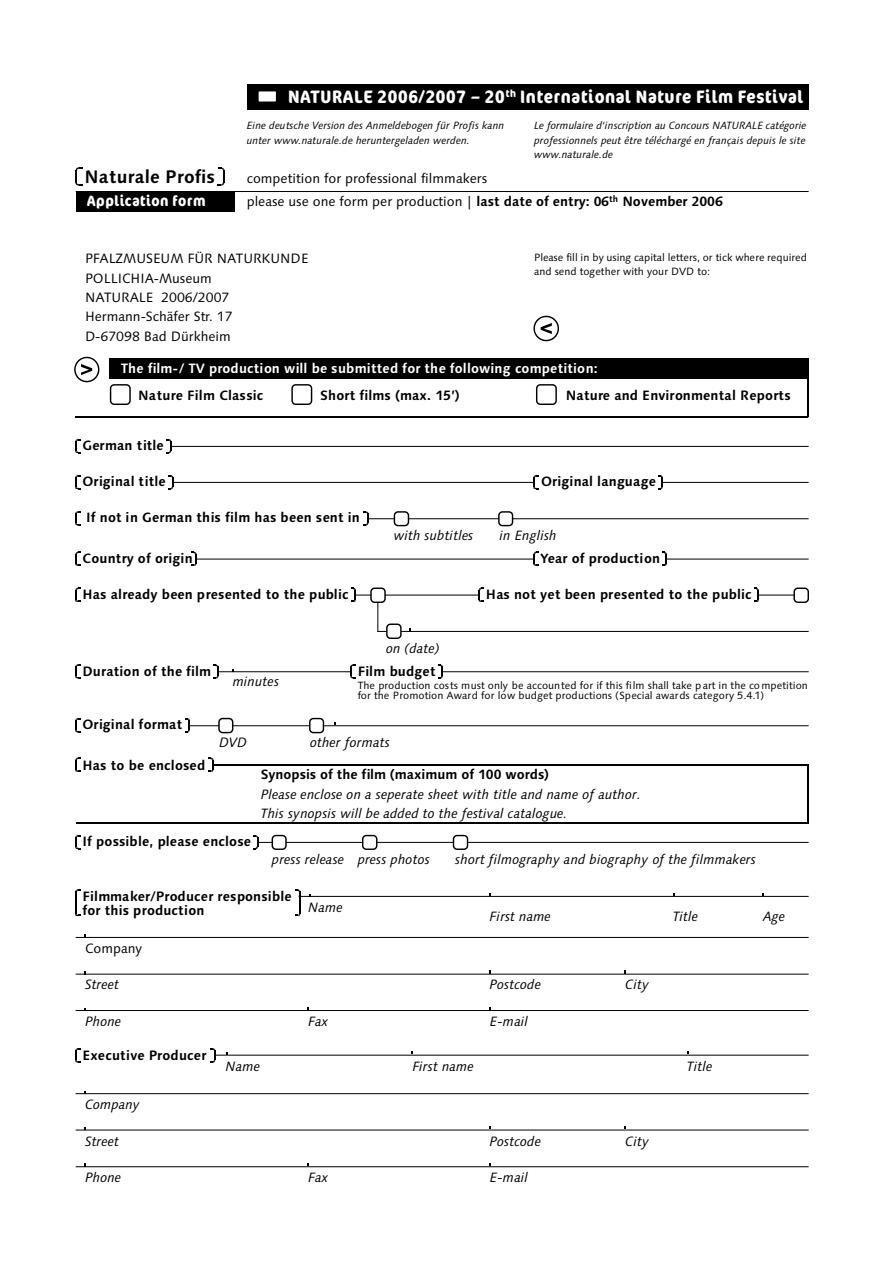
<style>
.page{position:relative;width:893px;height:1263px;background:#fff}
.page>*{position:absolute;margin:0;border:0;box-sizing:border-box;transform-origin:0 0}
.t1{font:700 condensed 18px "Cocon";letter-spacing:.04em;color:#fff}
.t2{font:700 18px "Linotype Syntax";color:#000}
.t3{font:700 condensed 15px "Cocon";letter-spacing:.045em;color:#fff}
.t4{font:700 13.5px/13.4px "Linotype Syntax";color:#000}
.t5{font:italic 13.5px/19.5px "Linotype Syntax";color:#000}
.t6{font:13.5px/19.5px "Linotype Syntax";color:#000}
.t7{font:700 13.5px "Linotype Syntax";color:#fff}
.t8{font:10.5px/14.7px "Linotype Syntax";color:#000}
.t9{font:italic 10.5px/15px "Linotype Syntax";color:#000}
.s1{font-weight:700}
</style>
<div class="page">
<div style="left:247px;top:85px;width:561px;height:25px;background:#000"></div>
<hr style="left:76px;top:191px;width:732px;height:1px;background:#000">
<div style="left:76px;top:192px;width:159px;height:20px;background:#000"></div>
<svg style="left:533px;top:315px;width:26px;height:27px"></svg>
<hr style="left:367px;top:518px;width:441px;height:1px;background:#000">
<svg style="left:393px;top:511px;width:17px;height:16px"></svg>
<svg style="left:497px;top:511px;width:17px;height:16px"></svg>
<hr style="left:172px;top:482px;width:636px;height:1px;background:#000">
<hr style="left:195px;top:559px;width:613px;height:1px;background:#000">
<hr style="left:377px;top:602px;width:1px;height:30px;background:#000">
<hr style="left:377px;top:631px;width:431px;height:1px;background:#000">
<svg style="left:385px;top:623px;width:17px;height:16px"></svg>
<hr style="left:217px;top:671px;width:591px;height:1px;background:#000">
<hr style="left:355px;top:595px;width:453px;height:1px;background:#000">
<svg style="left:369px;top:587px;width:17px;height:17px"></svg>
<svg style="left:792px;top:587px;width:17px;height:16px"></svg>
<hr style="left:189px;top:725px;width:619px;height:1px;background:#000">
<svg style="left:217px;top:717px;width:17px;height:17px"></svg>
<svg style="left:308px;top:717px;width:17px;height:17px"></svg>
<hr style="left:298px;top:896px;width:510px;height:1px;background:#000">
<hr style="left:76px;top:937px;width:732px;height:1px;background:#000">
<hr style="left:76px;top:1010px;width:732px;height:1px;background:#000">
<hr style="left:76px;top:974px;width:732px;height:1px;background:#000">
<hr style="left:214px;top:1055px;width:594px;height:1px;background:#000">
<hr style="left:76px;top:1093px;width:732px;height:1px;background:#000">
<hr style="left:76px;top:1166px;width:732px;height:1px;background:#000">
<hr style="left:76px;top:1130px;width:732px;height:1px;background:#000">
<hr style="left:257px;top:842px;width:551px;height:1px;background:#000">
<svg style="left:271px;top:834px;width:16px;height:16px"></svg>
<svg style="left:361px;top:834px;width:17px;height:16px"></svg>
<svg style="left:452px;top:834px;width:17px;height:16px"></svg>
<div style="left:109px;top:359px;width:699px;height:20px;background:#000"></div>
<svg style="left:109px;top:384px;width:22px;height:21px"></svg>
<svg style="left:74px;top:356px;width:26px;height:27px"></svg>
<svg style="left:536px;top:384px;width:21px;height:21px"></svg>
<svg style="left:291px;top:384px;width:22px;height:21px"></svg>
<div style="left:351px;top:665px;width:91px;height:16px;background:#fff"></div>
<div style="left:534px;top:552px;width:132px;height:16px;background:#fff"></div>
<div style="left:534px;top:476px;width:128px;height:16px;background:#fff"></div>
<div style="left:479px;top:588px;width:279px;height:16px;background:#fff"></div>
<svg style="left:258px;top:91px;width:18px;height:11px"></svg>
<svg style="left:76px;top:167px;width:6px;height:19px"></svg>
<svg style="left:217px;top:167px;width:8px;height:19px"></svg>
<svg style="left:75px;top:511px;width:5px;height:15px"></svg>
<svg style="left:363px;top:511px;width:6px;height:15px"></svg>
<svg style="left:75px;top:664px;width:5px;height:15px"></svg>
<svg style="left:213px;top:664px;width:6px;height:15px"></svg>
<svg style="left:350px;top:664px;width:5px;height:15px"></svg>
<svg style="left:438px;top:664px;width:5px;height:15px"></svg>
<svg style="left:75px;top:757px;width:5px;height:15px"></svg>
<svg style="left:208px;top:757px;width:6px;height:15px"></svg>
<hr style="left:213px;top:764px;width:595px;height:2px;background:#000">
<hr style="left:807px;top:765px;width:2px;height:58px;background:#000">
<hr style="left:76px;top:822px;width:732px;height:2px;background:#000">
<svg style="left:75px;top:835px;width:5px;height:14px"></svg>
<svg style="left:253px;top:835px;width:6px;height:14px"></svg>
<hr style="left:171px;top:446px;width:637px;height:1px;background:#000">
<svg style="left:75px;top:439px;width:5px;height:14px"></svg>
<svg style="left:166px;top:439px;width:6px;height:14px"></svg>
<svg style="left:75px;top:475px;width:5px;height:14px"></svg>
<svg style="left:168px;top:475px;width:6px;height:14px"></svg>
<svg style="left:75px;top:552px;width:5px;height:14px"></svg>
<svg style="left:192px;top:552px;width:5px;height:14px"></svg>
<svg style="left:533px;top:552px;width:6px;height:14px"></svg>
<svg style="left:662px;top:552px;width:5px;height:14px"></svg>
<svg style="left:533px;top:475px;width:6px;height:14px"></svg>
<svg style="left:658px;top:475px;width:5px;height:14px"></svg>
<svg style="left:75px;top:588px;width:5px;height:14px"></svg>
<svg style="left:351px;top:588px;width:5px;height:14px"></svg>
<svg style="left:478px;top:588px;width:5px;height:14px"></svg>
<svg style="left:754px;top:588px;width:5px;height:14px"></svg>
<svg style="left:75px;top:718px;width:5px;height:15px"></svg>
<svg style="left:185px;top:718px;width:5px;height:15px"></svg>
<hr style="left:75px;top:892px;width:2px;height:22px;background:#000">
<svg style="left:75px;top:889px;width:5px;height:3px"></svg>
<svg style="left:295px;top:889px;width:6px;height:27px"></svg>
<svg style="left:75px;top:1048px;width:5px;height:15px"></svg>
<svg style="left:210px;top:1048px;width:6px;height:15px"></svg>
<hr style="left:806px;top:379px;width:2px;height:38px;background:#000">
<hr style="left:75px;top:416px;width:732px;height:2px;background:#000">
<h1 class="t2" style="left:85px;top:169px;width:132px">Naturale Profis</h1>
<p class="t3" style="left:87px;top:196px;width:120px">Application form</p>
<h1 class="t1" style="left:288px;top:90px;width:516px">NATURALE 2006/2007 – 20<sup>th</sup> International Nature Film Festival</h1>
<p class="t9" style="left:247px;top:118px;width:259px">Eine deutsche Version des Anmeldebogen für Profis kann unter www.naturale.de heruntergeladen werden.</p>
<p class="t9" style="left:534px;top:119px;width:274px;text-align:justify">Le formulaire d‘inscription au Concours NATURALE catégorie professionnels peut être téléchargé en français depuis le site www.naturale.de</p>
<p class="t6" style="left:247px;top:193px;width:477px">please use one form per production | <span class="s1">last date of entry: 06</span><sup>th</sup> <span class="s1">November 2006</span></p>
<p class="t6" style="left:247px;top:170px;width:242px">competition for professional filmmakers</p>
<p class="t6" style="left:85px;top:250px;width:225px">PFALZMUSEUM FÜR NATURKUNDE<br>POLLICHIA-Museum<br>NATURALE 2006/2007<br>Hermann-Schäfer Str. 17<br>D-67098 Bad Dürkheim</p>
<p class="t8" style="left:534px;top:251px;width:274px">Please fill in by using capital letters, or tick where required and send together with your DVD to:</p>
<p class="t7" style="left:121px;top:363px;width:478px">The film-/ TV production will be submitted for the following competition:</p>
<p class="t4" style="left:320px;top:390px;width:141px">Short films (max. 15’)</p>
<p class="t4" style="left:138px;top:390px;width:126px">Nature Film Classic</p>
<p class="t4" style="left:566px;top:390px;width:226px">Nature and Environmental Reports</p>
<p class="t4" style="left:82px;top:441px;width:83px">German title</p>
<p class="t4" style="left:82px;top:477px;width:85px">Original title</p>
<p class="t4" style="left:86px;top:513px;width:275px">If not in German this film has been sent in</p>
<p class="t4" style="left:541px;top:477px;width:116px">Original language</p>
<p class="t5" style="left:393px;top:527px;width:81px">with subtitles</p>
<p class="t5" style="left:499px;top:527px;width:59px">in English</p>
<p class="t4" style="left:82px;top:553px;width:112px">Country of origin</p>
<p class="t4" style="left:540px;top:553px;width:121px">Year of production</p>
<p class="t4" style="left:82px;top:589px;width:268px">Has already been presented to the public</p>
<p class="t4" style="left:486px;top:589px;width:267px">Has not yet been presented to the public</p>
<p class="t5" style="left:386px;top:640px;width:55px">on (date)</p>
<p class="t4" style="left:82px;top:666px;width:130px">Duration of the film</p>
<p class="t4" style="left:357px;top:666px;width:80px">Film budget</p>
<p class="t5" style="left:233px;top:673px;width:48px">minutes</p>
<p class="t8" style="left:357px;top:681px;width:451px;line-height:10.5px">The production costs must only be accounted for if this film shall take part in the competition for the Promotion Award for low budget productions (Special awards category 5.4.1)</p>
<p class="t4" style="left:82px;top:720px;width:102px">Original format</p>
<p class="t4" style="left:82px;top:760px;width:124px">Has to be enclosed</p>
<p class="t5" style="left:219px;top:734px;width:30px">DVD</p>
<p class="t5" style="left:310px;top:734px;width:81px">other formats</p>
<p class="t4" style="left:261px;top:770px;width:290px">Synopsis of the film (maximum of 100 words)</p>
<p class="t5" style="left:261px;top:786px;width:382px">Please enclose on a seperate sheet with title and name of author.<br>This synopsis will be added to the festival catalogue.</p>
<p class="t4" style="left:82px;top:837px;width:170px">If possible, please enclose</p>
<p class="t5" style="left:272px;top:851px;width:159px">press release press photos</p>
<p class="t5" style="left:455px;top:851px;width:302px">short filmography and biography of the filmmakers</p>
<p class="t4" style="left:82px;top:892px;width:211px">Filmmaker/Producer responsible for this production</p>
<p class="t6" style="left:85px;top:940px;width:58px">Company</p>
<p class="t5" style="left:308px;top:899px;width:36px">Name</p>
<p class="t5" style="left:489px;top:908px;width:63px">First name</p>
<p class="t5" style="left:672px;top:908px;width:27px">Title</p>
<p class="t5" style="left:763px;top:908px;width:23px">Age</p>
<p class="t5" style="left:85px;top:976px;width:36px">Street</p>
<p class="t5" style="left:489px;top:976px;width:53px">Postcode</p>
<p class="t5" style="left:625px;top:976px;width:25px">City</p>
<p class="t5" style="left:85px;top:1013px;width:38px">Phone</p>
<p class="t5" style="left:308px;top:1013px;width:21px">Fax</p>
<p class="t5" style="left:490px;top:1013px;width:40px">E-mail</p>
<p class="t4" style="left:82px;top:1050px;width:125px">Executive Producer</p>
<p class="t5" style="left:85px;top:1096px;width:56px">Company</p>
<p class="t5" style="left:225px;top:1058px;width:36px">Name</p>
<p class="t5" style="left:412px;top:1058px;width:63px">First name</p>
<p class="t5" style="left:687px;top:1058px;width:27px">Title</p>
<p class="t5" style="left:85px;top:1133px;width:36px">Street</p>
<p class="t5" style="left:489px;top:1133px;width:53px">Postcode</p>
<p class="t5" style="left:625px;top:1133px;width:25px">City</p>
<p class="t5" style="left:85px;top:1169px;width:38px">Phone</p>
<p class="t5" style="left:308px;top:1169px;width:21px">Fax</p>
<p class="t5" style="left:490px;top:1169px;width:40px">E-mail</p>
</div>
